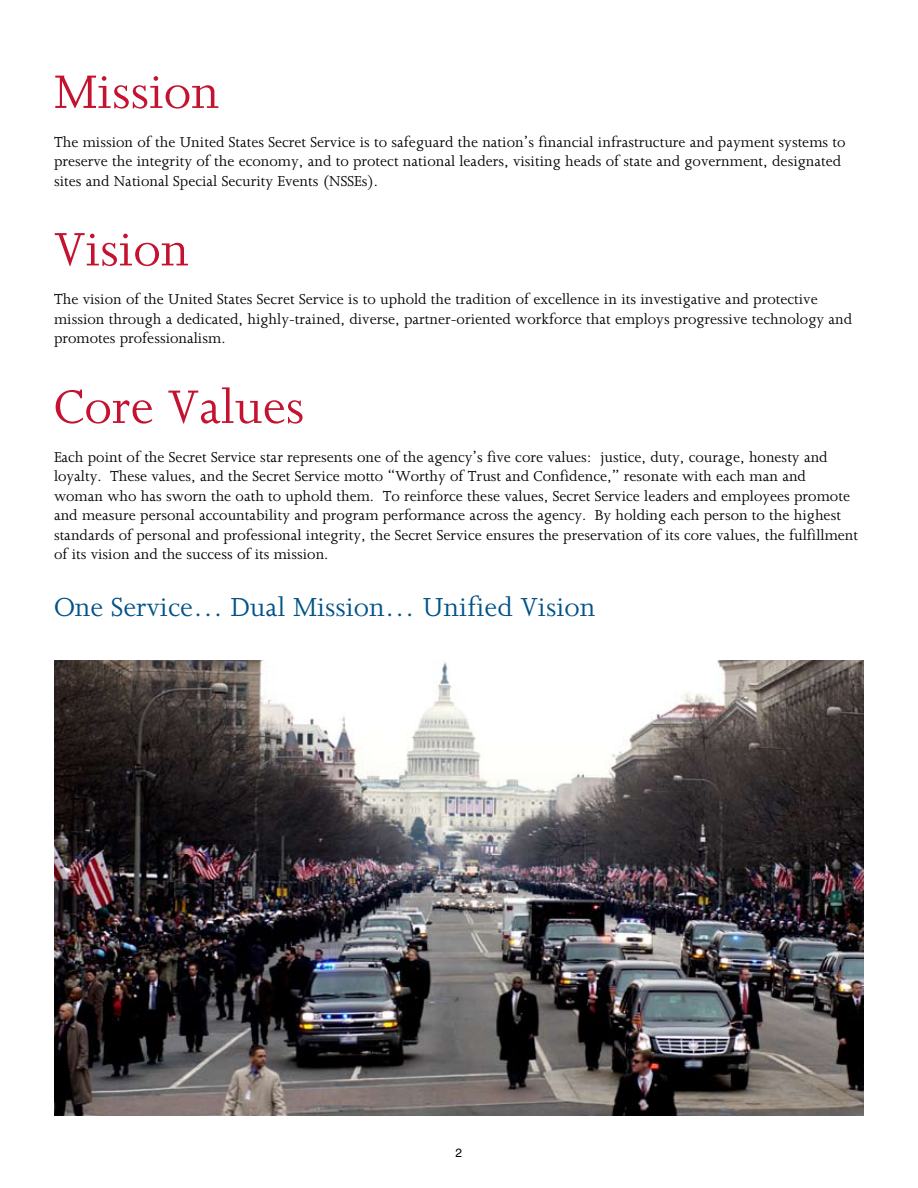
<style>
.page{position:relative;width:918px;height:1188px;background:#fff}
.page>*{position:absolute;margin:0;border:0;box-sizing:border-box;transform-origin:0 0}
.t1{font:54px "Joanna";color:#c41230}
.t2{font:30px "Joanna";color:#005288}
.t3{font:16.5px/19.5px "Joanna";color:#000}
.t4{font:12px "Helvetica";color:#000}
</style>
<div class="page">
<img style="left:54px;top:661px;width:810px;height:454px">
<p class="t1" style="left:54px;top:63px;width:167px">Mission</p>
<p class="t3" style="left:54px;top:132px;width:793px">The mission of the United States Secret Service is to safeguard the nation’s financial infrastructure and payment systems to preserve the integrity of the economy, and to protect national leaders, visiting heads of state and government, designated sites and National Special Security Events (NSSEs).</p>
<p class="t1" style="left:54px;top:220px;width:136px">Vision</p>
<p class="t3" style="left:54px;top:290px;width:800px">The vision of the United States Secret Service is to uphold the tradition of excellence in its investigative and protective mission through a dedicated, highly-trained, diverse, partner-oriented workforce that employs progressive technology and promotes professionalism.</p>
<p class="t1" style="left:54px;top:378px;width:252px">Core Values</p>
<p class="t3" style="left:54px;top:447px;width:806px">Each point of the Secret Service star represents one of the agency’s five core values: justice, duty, courage, honesty and loyalty. These values, and the Secret Service motto “Worthy of Trust and Confidence,” resonate with each man and woman who has sworn the oath to uphold them. To reinforce these values, Secret Service leaders and employees promote and measure personal accountability and program performance across the agency. By holding each person to the highest standards of personal and professional integrity, the Secret Service ensures the preservation of its core values, the fulfillment of its vision and the success of its mission.</p>
<p class="t2" style="left:54px;top:591px;width:543px">One Service… Dual Mission… Unified Vision</p>
<p class="t4" style="left:456px;top:1146px;width:8px">2</p>
</div>
